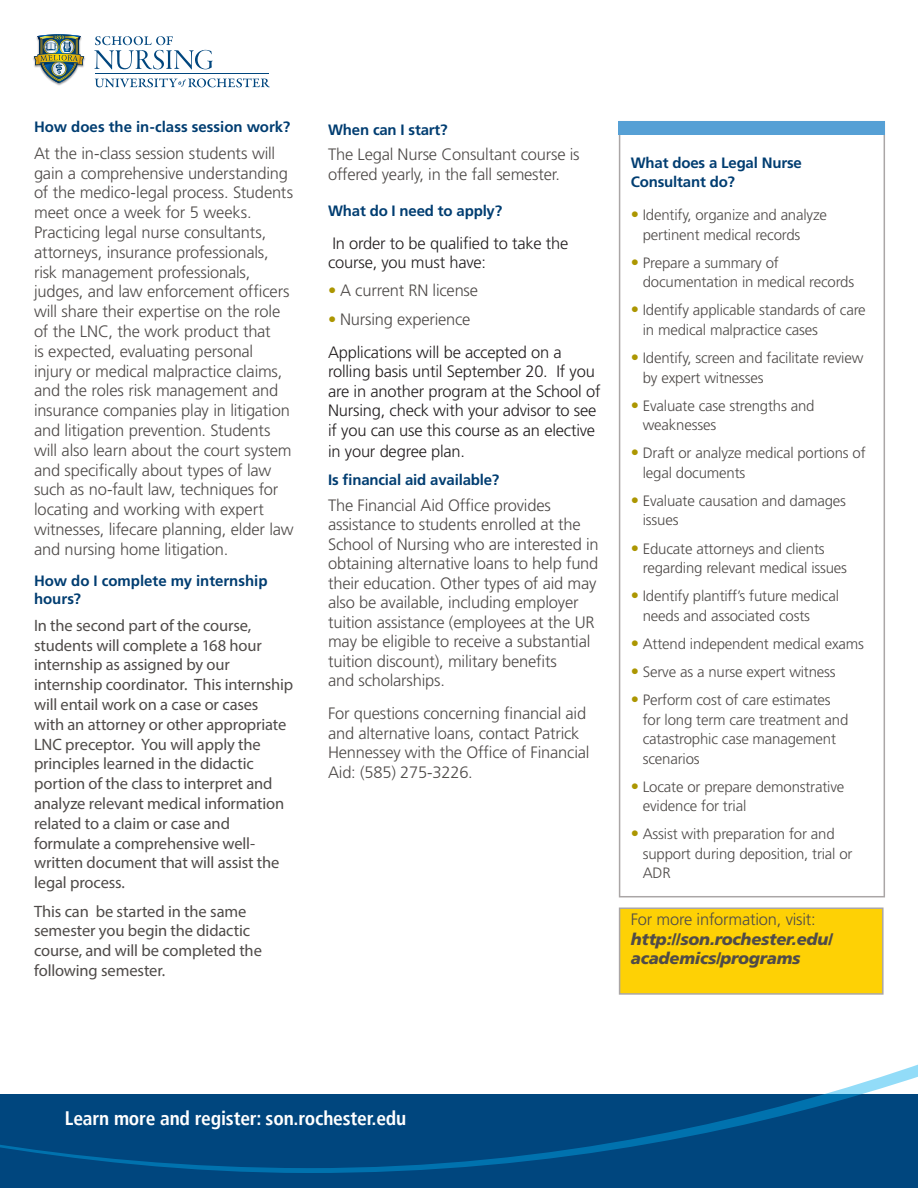
<style>
.page{position:relative;width:918px;height:1188px;background:#fff}
.page>*{position:absolute;margin:0;border:0;box-sizing:border-box;transform-origin:0 0}
.t1{font:700 condensed 19.5px "Frutiger LT";letter-spacing:-.01em;color:#fff}
.t2{font:300 16.5px/19.8px "Frutiger LT";letter-spacing:-.01em;color:#4f4b49}
.t3{font:16.5px/19.8px "Myriad Pro";letter-spacing:-.01em;color:#4f4b49}
.t4{font:300 16.5px/19.5px "Frutiger LT";letter-spacing:-.01em;color:#231f20}
.t5{font:italic 900 16.5px/19.5px "Frutiger LT";letter-spacing:-.01em;color:#4f4b49}
.t6{font:300 15px/19.5px "Frutiger LT";letter-spacing:-.01em;color:#4f4b49}
.t7{font:700 15px/18px "Frutiger LT";letter-spacing:-.01em;color:#003d71}
.s1{color:#ac9601}
.s2{color:#4f4b49}
.s3{font-size:16.5px;color:#ac9601}
</style>
<div class="page">
<div style="left:619px;top:121px;width:266px;height:776px;background:#fff;border:2px solid #aaa6a6"></div>
<div style="left:619px;top:908px;width:265px;height:87px;background:#fed105;border:2px solid #aaa6a6"></div>
<img style="left:33px;top:56px;width:52px;height:30px">
<img style="left:34px;top:34px;width:50px;height:49px">
<hr style="left:95px;top:74px;width:174px;height:1px;background:#00467e">
<svg style="left:94px;top:36px;width:119px;height:33px"></svg>
<svg style="left:95px;top:78px;width:175px;height:9px"></svg>
<div style="left:619px;top:121px;width:266px;height:13px;background:#56a0d5"></div>
<div style="left:0;top:1094px;width:918px;height:94px;background:#00467e"></div>
<svg style="left:0;top:1064px;width:918px;height:109px"></svg>
<p class="t7" style="left:34px;top:118px;width:258px">How does the in-class session work?</p>
<p class="t2" style="left:34px;top:143px;width:261px">At the in-class session students will gain a comprehensive understanding of the medico-legal process. Students meet once a week for 5 weeks.<br>Practicing legal nurse consultants, attorneys, insurance professionals, risk management professionals, judges, and law enforcement officers will share their expertise on the role of the LNC, the work product that<br>is expected, evaluating personal injury or medical malpractice claims, and the roles risk management and insurance companies play in litigation and litigation prevention. Students will also learn about the court system and specifically about types of law such as no-fault law, techniques for locating and working with expert witnesses, lifecare planning, elder law and nursing home litigation.</p>
<p class="t7" style="left:34px;top:572px;width:235px">How do I complete my internship hours?</p>
<p class="t3" style="left:34px;top:615px;width:261px">In the second part of the course, students will complete a 168 hour internship as assigned by our internship coordinator. This internship will entail work on a case or cases<br>with an attorney or other appropriate LNC preceptor. You will apply the principles learned in the didactic portion of the class to interpret and analyze relevant medical information related to a claim or case and formulate a comprehensive well&shy;written document that will assist the legal process.</p>
<p class="t3" style="left:34px;top:901px;width:229px">This can be started in the same semester you begin the didactic course, and will be completed the following semester.</p>
<p class="t7" style="left:328px;top:121px;width:121px">When can I start?</p>
<p class="t2" style="left:328px;top:145px;width:253px">The Legal Nurse Consultant course is offered yearly, in the fall semester.</p>
<p class="t7" style="left:328px;top:202px;width:176px">What do I need to apply?</p>
<p class="t4" style="left:328px;top:234px;width:242px">In order to be qualified to take the course, you must have:</p>
<p class="t2" style="left:328px;top:281px;width:152px"><span class="s1">•</span> A current RN license</p>
<p class="t4" style="left:328px;top:303px;width:235px;line-height:33px"><span class="s1">•</span> <span class="s2">Nursing experience<br></span>Applications will be accepted on a</p>
<p class="t4" style="left:328px;top:362px;width:274px">rolling basis until September 20. If you are in another program at the School of Nursing, check with your advisor to see if you can use this course as an elective</p>
<p class="t4" style="left:328px;top:442px;width:139px">in your degree plan.</p>
<p class="t7" style="left:328px;top:471px;width:173px">Is financial aid available?</p>
<p class="t2" style="left:328px;top:495px;width:272px">The Financial Aid Office provides assistance to students enrolled at the School of Nursing who are interested in obtaining alternative loans to help fund their education. Other types of aid may also be available, including employer tuition assistance (employees at the UR may be eligible to receive a substantial tuition discount), military benefits<br>and scholarships.</p>
<p class="t2" style="left:328px;top:704px;width:263px">For questions concerning financial aid and alternative loans, contact Patrick Hennessey with the Office of Financial Aid: (585) 275-3226.</p>
<p class="t7" style="left:631px;top:153px;width:173px;line-height:19.5px">What does a Legal Nurse<br>Consultant do?</p>
<p class="t6" style="left:643px;top:205px;width:186px;text-indent:-12px"><span class="s3">•</span> Identify, organize and analyze pertinent medical records</p>
<p class="t6" style="left:643px;top:253px;width:213px;text-indent:-12px"><span class="s3">•</span> Prepare a summary of documentation in medical records</p>
<p class="t6" style="left:643px;top:301px;width:224px;text-indent:-12px"><span class="s3">•</span> Identify applicable standards of care in medical malpractice cases</p>
<p class="t6" style="left:643px;top:348px;width:222px;text-indent:-12px"><span class="s3">•</span> Identify, screen and facilitate review by expert witnesses</p>
<p class="t6" style="left:643px;top:396px;width:173px;text-indent:-12px"><span class="s3">•</span> Evaluate case strengths and weaknesses</p>
<p class="t6" style="left:643px;top:444px;width:224px;text-indent:-12px"><span class="s3">•</span> Draft or analyze medical portions of legal documents</p>
<p class="t6" style="left:643px;top:491px;width:205px;text-indent:-12px"><span class="s3">•</span> Evaluate causation and damages issues</p>
<p class="t6" style="left:643px;top:539px;width:206px;text-indent:-12px"><span class="s3">•</span> Educate attorneys and clients regarding relevant medical issues</p>
<p class="t6" style="left:643px;top:587px;width:198px;text-indent:-12px"><span class="s3">•</span> Identify plantiff’s future medical needs and associated costs</p>
<p class="t6" style="left:631px;top:634px;width:235px"><span class="s3">•</span> Attend independent medical exams</p>
<p class="t6" style="left:631px;top:662px;width:206px"><span class="s3">•</span> Serve as a nurse expert witness</p>
<p class="t6" style="left:643px;top:690px;width:207px;text-indent:-12px"><span class="s3">•</span> Perform cost of care estimates for long term care treatment and catastrophic case management scenarios</p>
<p class="t6" style="left:643px;top:777px;width:203px;text-indent:-12px"><span class="s3">•</span> Locate or prepare demonstrative evidence for trial</p>
<p class="t6" style="left:643px;top:825px;width:211px;text-indent:-12px"><span class="s3">•</span> Assist with preparation for and support during deposition, trial or<br>ADR</p>
<p class="t2" style="left:631px;top:910px;width:187px">For more information, visit:</p>
<p class="t5" style="left:631px;top:929px;width:204px">http://son.rochester.edu/ academics/programs</p>
<p class="t1" style="left:65px;top:1107px;width:343px">Learn more and register: son.rochester.edu</p>
</div>
